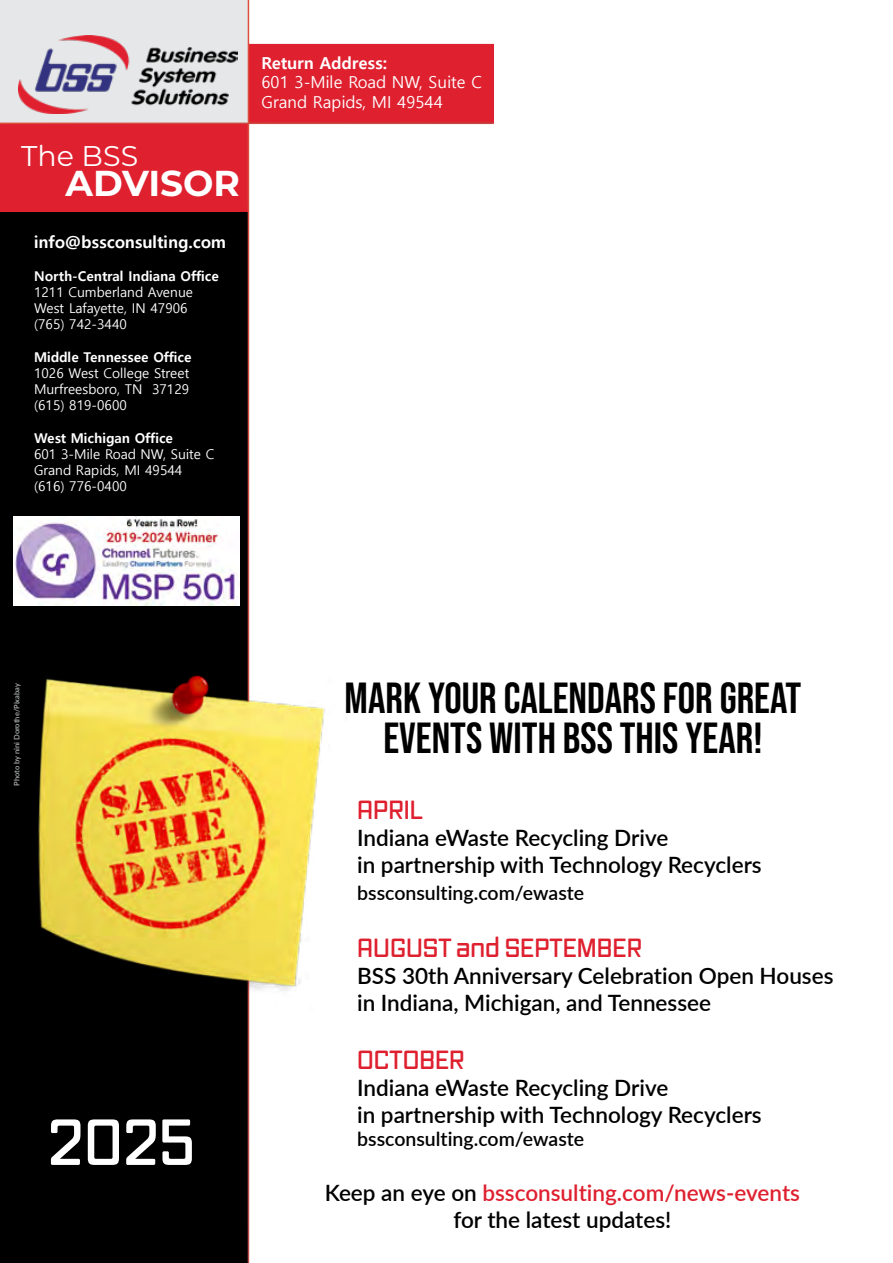
<style>
.page{position:relative;width:893px;height:1263px;background:#fff}
.page>*{position:absolute;margin:0;border:0;box-sizing:border-box;transform-origin:0 0}
.t1{font:600 63px "Vox Round";color:#fff}
.t2{font:43.5px/40.5px "Bebas Neue";color:#000;text-align:center}
.t3{font:700 36px "Montserrat";color:#fff}
.t4{font:28.5px "Montserrat";color:#fff}
.t5{font:600 25.5px "Vox Round";color:#de202f}
.t6{font:600 22.5px/27px "Lato";color:#000}
.t7{font:600 19.5px "Lato";color:#000}
.t8{font:16.5px/19.8px "Malgun Gothic";color:#fff}
.t9{font:700 16.5px "Malgun Gothic";color:#fff}
.t10{font:13.5px/16.2px "Malgun Gothic";color:#fff}
.t11{font:700 13.5px "Malgun Gothic";color:#fff}
.t12{font:600 7.5px "Lato";color:#b1b4b6}
.s1{color:#de202f}
</style>
<div class="page">
<div style="left:0;top:122px;width:248px;height:91px;background:#de202f"></div>
<div style="left:0;top:213px;width:248px;height:410px;background:#000"></div>
<div style="left:0;top:623px;width:248px;height:640px;background:#000"></div>
<div style="left:0;top:0;width:248px;height:122px;background:#e6e7e8"></div>
<div style="left:248px;top:44px;width:246px;height:80px;background:#de202f;border:2px solid #de202f"></div>
<hr style="left:248px;top:0;width:1px;height:1263px;background:#fff">
<hr style="left:0;top:123px;width:493px;height:1px;background:#fff">
<img style="left:19px;top:35px;width:218px;height:79px">
<img style="left:14px;top:516px;width:225px;height:90px">
<img style="left:38px;top:645px;width:287px;height:368px">
<p class="t4" style="left:21px;top:137px;width:118px">The BSS</p>
<h3 class="t3" style="left:66px;top:157px;width:176px">ADVISOR</h3>
<p class="t9" style="left:34px;top:232px;width:194px">info@bssconsulting.com</p>
<p class="t11" style="left:34px;top:268px;width:186px">North-Central Indiana Office</p>
<p class="t10" style="left:34px;top:284px;width:160px">1211 Cumberland Avenue<br>West Lafayette, IN 47906 (765) 742-3440</p>
<p class="t11" style="left:34px;top:349px;width:159px">Middle Tennessee Office</p>
<p class="t10" style="left:34px;top:365px;width:157px;text-align:justify">1026 West College Street Murfreesboro, TN 37129 (615) 819-0600</p>
<p class="t11" style="left:34px;top:430px;width:141px">West Michigan Office</p>
<p class="t10" style="left:34px;top:446px;width:182px">601 3-Mile Road NW, Suite C<br>Grand Rapids, MI 49544 (616) 776-0400</p>
<p class="t9" style="left:261px;top:53px;width:127px">Return Address:</p>
<p class="t8" style="left:261px;top:73px;width:222px">601 3-Mile Road NW, Suite C<br>Grand Rapids, MI 49544</p>
<p class="t12" style="left:11px;top:786px;width:104px;rotate:-90deg">Photo by nini Dorothe/Pixabay</p>
<h1 class="t1" style="left:48px;top:1100px;width:148px">2025</h1>
<h2 class="t2" style="left:345px;top:677px;width:458px">MARK YOUR CALENDARS FOR GREAT<br>EVENTS WITH BSS THIS YEAR!</h2>
<p class="t5" style="left:357px;top:792px;width:67px">APRIL</p>
<p class="t6" style="left:357px;top:823px;width:406px">Indiana eWaste Recycling Drive<br>in partnership with Technology Recyclers</p>
<p class="t7" style="left:357px;top:878px;width:229px">bssconsulting.com/ewaste</p>
<p class="t5" style="left:357px;top:931px;width:286px">AUGUST and SEPTEMBER</p>
<p class="t6" style="left:357px;top:961px;width:478px">BSS 30th Anniversary Celebration Open Houses in Indiana, Michigan, and Tennessee</p>
<p class="t5" style="left:357px;top:1043px;width:109px">OCTOBER</p>
<p class="t6" style="left:357px;top:1073px;width:406px">Indiana eWaste Recycling Drive<br>in partnership with Technology Recyclers</p>
<p class="t7" style="left:357px;top:1125px;width:229px">bssconsulting.com/ewaste</p>
<p class="t6" style="left:325px;top:1179px;width:477px;text-align:center">Keep an eye on <span class="s1">bssconsulting.com/news-events </span>for the latest updates!</p>
</div>
